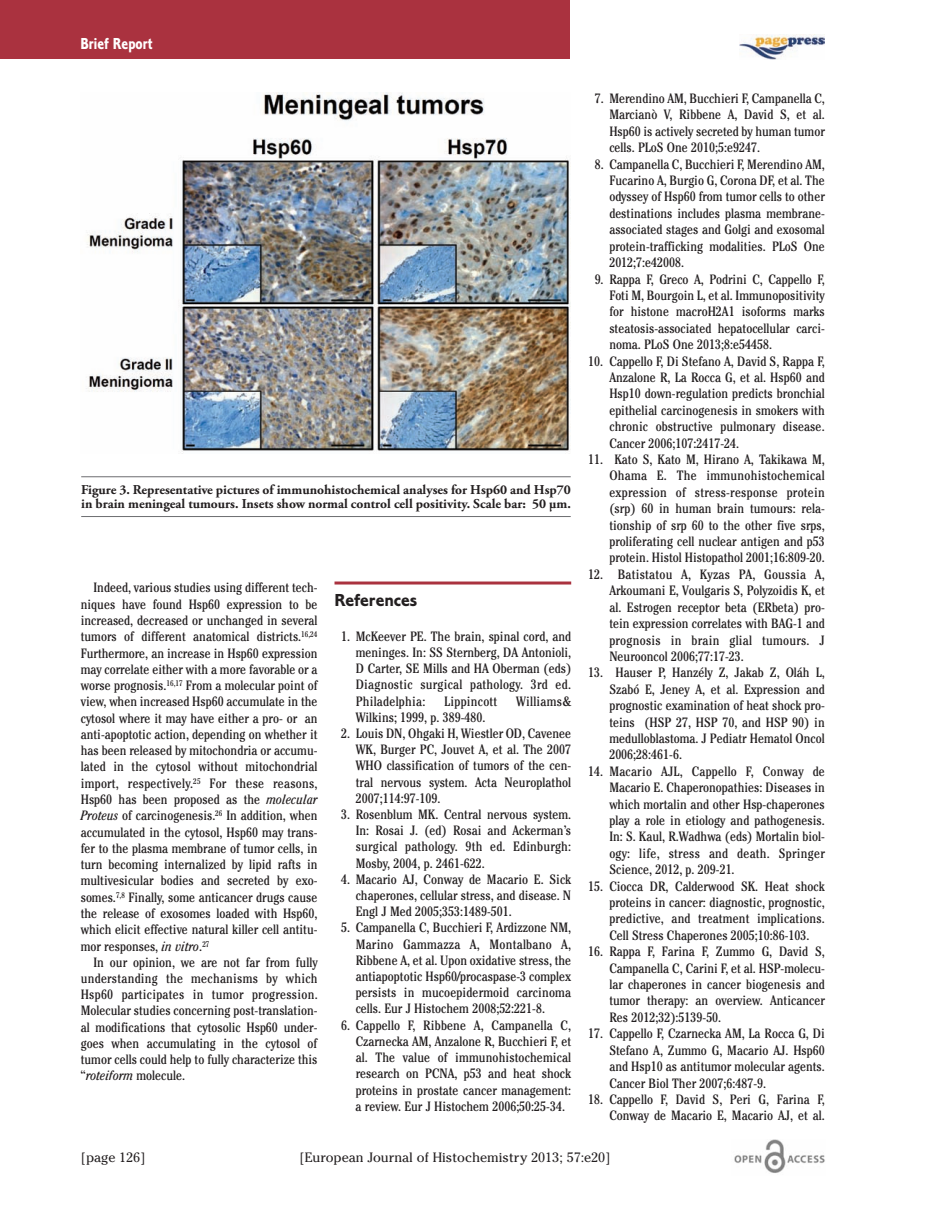
<style>
.page{position:relative;width:927px;height:1225px;background:#fff}
.page>*{position:absolute;margin:0;border:0;box-sizing:border-box;transform-origin:0 0}
.t1{font:18px "Corinthian Bold Plain";color:#231f20}
.t2{font:16.5px "Corinthian Bold Condensed Plain";color:#fff}
.t3{font:condensed 13.5px/16.2px "Cheltenham";color:#231f20;text-align:justify}
.t4{font:700 13.5px/13.5px "Adobe Garamond Pro";color:#231f20}
.t5{font:13.5px "Cheltenham";color:#231f20}
.t6{font:condensed 13.5px "Cheltenham";letter-spacing:.02em;color:#231f20}
.s1{font-style:italic}
</style>
<div class="page">
<div style="left:0;top:0;width:570px;height:59px;background:#aa323f"></div>
<hr style="left:334px;top:581px;width:237px;height:3px;background:#aa323f">
<img style="left:734px;top:1140px;width:91px;height:33px">
<img style="left:740px;top:34px;width:84px;height:26px">
<img style="left:86px;top:93px;width:484px;height:359px">
<hr style="left:81px;top:476px;width:490px;height:1px;background:#6c6d70">
<hr style="left:81px;top:516px;width:490px;height:1px;background:#6c6d70">
<p class="t2" style="left:80px;top:38px;width:74px">Brief Report</p>
<p class="t4" style="left:81px;top:484px;width:491px">Figure 3. Representative pictures of immunohistochemical analyses for Hsp60 and Hsp70 in brain meningeal tumours. Insets show normal control cell positivity. Scale bar: 50 µm.</p>
<p class="t3" style="left:81px;top:581px;width:238px;text-indent:13px">Indeed, various studies using different tech&shy;niques have found Hsp60 expression to be increased, decreased or unchanged in several tumors of different anatomical districts.<sup>16,24<br></sup>Furthermore, an increase in Hsp60 expression may correlate either with a more favorable or a worse prognosis.<sup>16,17</sup> From a molecular point of view, when increased Hsp60 accumulate in the cytosol where it may have either a pro- or an anti-apoptotic action, depending on whether it has been released by mitochondria or accumu&shy;lated in the cytosol without mitochondrial import, respectively.<sup>25</sup> For these reasons, Hsp60 has been proposed as the <span class="s1">molecular Proteus</span> of carcinogenesis.<sup>26</sup> In addition, when accumulated in the cytosol, Hsp60 may trans&shy;fer to the plasma membrane of tumor cells, in turn becoming internalized by lipid rafts in multivesicular bodies and secreted by exo&shy;somes.<sup>7,8</sup> Finally, some anticancer drugs cause the release of exosomes loaded with Hsp60, which elicit effective natural killer cell antitu&shy;mor responses, <span class="s1">in vitro</span>.<sup>27</sup></p>
<p class="t3" style="left:81px;top:955px;width:238px;text-indent:13px">In our opinion, we are not far from fully understanding the mechanisms by which Hsp60 participates in tumor progression.<br>Molecular studies concerning post-translation&shy;al modifications that cytosolic Hsp60 under&shy;goes when accumulating in the cytosol of tumor cells could help to fully characterize this “<span class="s1">roteiform</span> molecule.</p>
<h1 class="t1" style="left:334px;top:594px;width:84px">References</h1>
<p class="t3" style="left:356px;top:629px;width:217px;text-indent:-15px">1. McKeever PE. The brain, spinal cord, and meninges. In: SS Sternberg, DA Antonioli, D Carter, SE Mills and HA Oberman (eds)<br>Diagnostic surgical pathology. 3rd ed.<br>Philadelphia:</p>
<p class="t6" style="left:444px;top:696px;width:55px">Lippincott</p>
<p class="t6" style="left:516px;top:696px;width:57px">Williams&amp;</p>
<p class="t3" style="left:356px;top:710px;width:131px">Wilkins; 1999, p. 389-480.</p>
<p class="t3" style="left:356px;top:726px;width:217px;text-indent:-15px">2. Louis DN, Ohgaki H, Wiestler OD, Cavenee WK, Burger PC, Jouvet A, et al. The 2007<br>WHO classification of tumors of the cen&shy;tral nervous system. Acta Neuroplathol 2007;114:97-109.</p>
<p class="t3" style="left:356px;top:807px;width:217px;text-indent:-15px">3. Rosenblum MK. Central nervous system.<br>In: Rosai J. (ed) Rosai and Ackerman’s surgical pathology. 9th ed. Edinburgh:<br>Mosby, 2004, p. 2461-622.</p>
<p class="t3" style="left:356px;top:872px;width:217px;text-indent:-15px">4. Macario AJ, Conway de Macario E. Sick chaperones, cellular stress, and disease. N Engl J Med 2005;353:1489-501.</p>
<p class="t3" style="left:356px;top:921px;width:217px;text-indent:-15px">5. Campanella C, Bucchieri F, Ardizzone NM, Marino Gammazza A, Montalbano A, Ribbene A, et al. Upon oxidative stress, the antiapoptotic Hsp60/procaspase-3 complex persists in mucoepidermoid carcinoma cells. Eur J Histochem 2008;52:221-8.</p>
<p class="t3" style="left:356px;top:1018px;width:217px;text-indent:-15px">6. Cappello F, Ribbene A, Campanella C, Czarnecka AM, Anzalone R, Bucchieri F, et al. The value of immunohistochemical research on PCNA, p53 and heat shock proteins in prostate cancer management: a review. Eur J Histochem 2006;50:25-34.</p>
<p class="t3" style="left:609px;top:91px;width:217px;text-indent:-15px">7. Merendino AM, Bucchieri F, Campanella C, Marcianò V, Ribbene A, David S, et al.<br>Hsp60 is actively secreted by human tumor cells. PLoS One 2010;5:e9247.</p>
<p class="t3" style="left:609px;top:157px;width:217px;text-indent:-15px">8. Campanella C, Bucchieri F, Merendino AM, Fucarino A, Burgio G, Corona DF, et al. The odyssey of Hsp60 from tumor cells to other destinations includes plasma membrane&shy;associated stages and Golgi and exosomal protein-trafficking modalities. PLoS One 2012;7:e42008.</p>
<p class="t3" style="left:609px;top:272px;width:217px;text-indent:-15px">9. Rappa F, Greco A, Podrini C, Cappello F, Foti M, Bourgoin L, et al. Immunopositivity for histone macroH2A1 isoforms marks steatosis-associated hepatocellular carci&shy;noma. PLoS One 2013;8:e54458.</p>
<p class="t3" style="left:609px;top:354px;width:217px;text-indent:-21px">10. Cappello F, Di Stefano A, David S, Rappa F, Anzalone R, La Rocca G, et al. Hsp60 and Hsp10 down-regulation predicts bronchial epithelial carcinogenesis in smokers with chronic obstructive pulmonary disease.<br>Cancer 2006;107:2417-24.</p>
<p class="t3" style="left:609px;top:452px;width:217px;text-indent:-21px">11. Kato S, Kato M, Hirano A, Takikawa M, Ohama E. The immunohistochemical expression of stress-response protein (srp) 60 in human brain tumours: rela&shy;tionship of srp 60 to the other five srps, proliferating cell nuclear antigen and p53 protein. Histol Histopathol 2001;16:809-20.</p>
<p class="t3" style="left:609px;top:567px;width:217px;text-indent:-21px">12. Batistatou A, Kyzas PA, Goussia A, Arkoumani E, Voulgaris S, Polyzoidis K, et al. Estrogen receptor beta (ERbeta) pro&shy;tein expression correlates with BAG-1 and prognosis in brain glial tumours. J Neurooncol 2006;77:17-23.</p>
<p class="t3" style="left:609px;top:666px;width:217px;text-indent:-21px">13. Hauser P, Hanzély Z, Jakab Z, Oláh L, Szabó E, Jeney A, et al. Expression and prognostic examination of heat shock pro&shy;teins (HSP 27, HSP 70, and HSP 90) in medulloblastoma. J Pediatr Hematol Oncol 2006;28:461-6.</p>
<p class="t3" style="left:609px;top:764px;width:217px;text-indent:-21px">14. Macario AJL, Cappello F, Conway de Macario E. Chaperonopathies: Diseases in which mortalin and other Hsp-chaperones play a role in etiology and pathogenesis.<br>In: S. Kaul, R.Wadhwa (eds) Mortalin biol&shy;ogy: life, stress and death. Springer Science, 2012, p. 209-21.</p>
<p class="t3" style="left:609px;top:879px;width:217px;text-indent:-21px">15. Ciocca DR, Calderwood SK. Heat shock proteins in cancer: diagnostic, prognostic, predictive, and treatment implications.<br>Cell Stress Chaperones 2005;10:86-103.</p>
<p class="t3" style="left:609px;top:944px;width:217px;text-indent:-21px">16. Rappa F, Farina F, Zummo G, David S, Campanella C, Carini F, et al. HSP-molecu&shy;lar chaperones in cancer biogenesis and tumor therapy: an overview. Anticancer Res 2012;32):5139-50.</p>
<p class="t3" style="left:609px;top:1026px;width:217px;text-indent:-21px">17. Cappello F, Czarnecka AM, La Rocca G, Di Stefano A, Zummo G, Macario AJ. Hsp60 and Hsp10 as antitumor molecular agents.<br>Cancer Biol Ther 2007;6:487-9.</p>
<p class="t3" style="left:588px;top:1092px;width:238px;text-align:right">18. Cappello F, David S, Peri G, Farina F,<br>Conway de Macario E, Macario AJ, et al.</p>
<p class="t5" style="left:81px;top:1149px;width:66px">[page 126]</p>
<p class="t5" style="left:299px;top:1149px;width:313px">[European Journal of Histochemistry 2013; 57:e20]</p>
</div>
